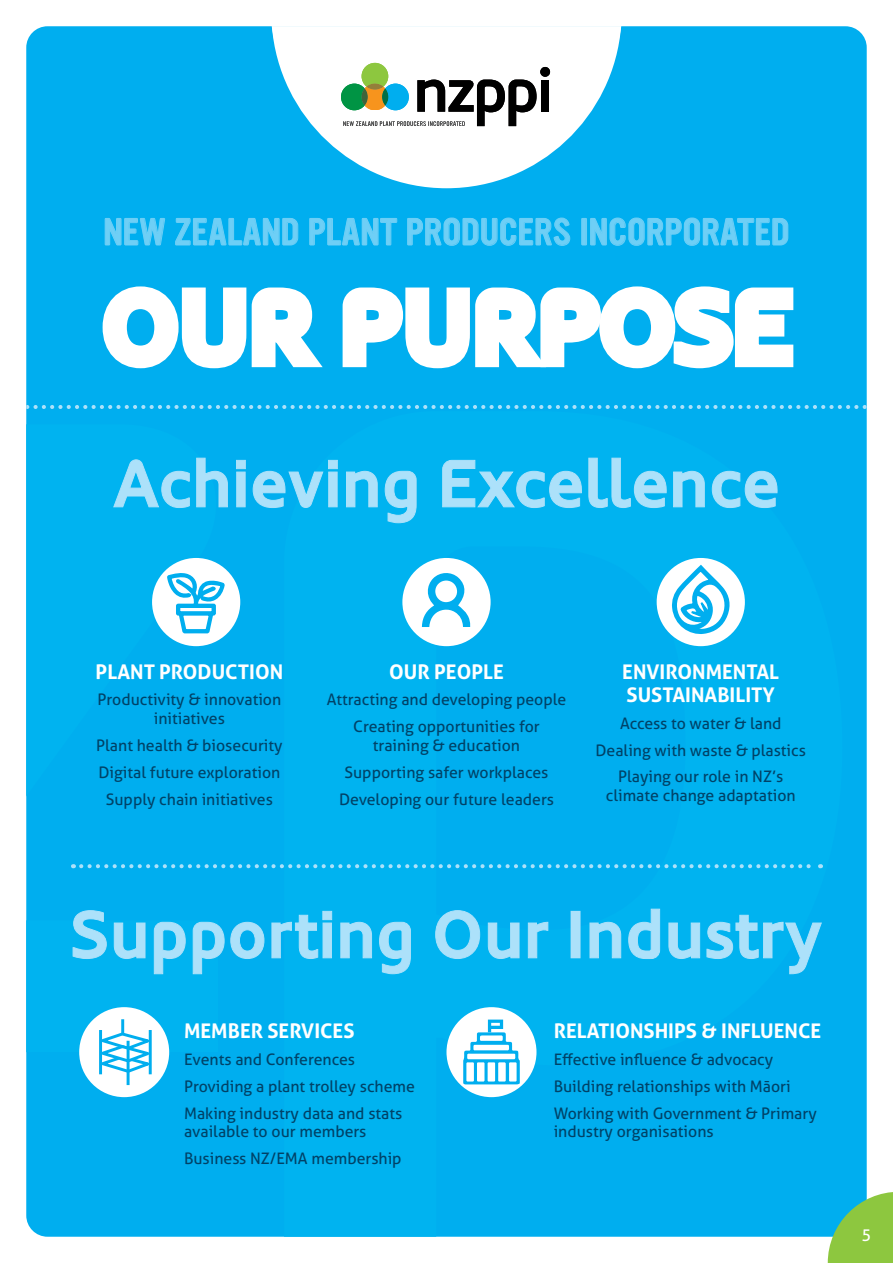
<style>
.page{position:relative;width:893px;height:1263px;background:#fff}
.page>*{position:absolute;margin:0;border:0;box-sizing:border-box;transform-origin:0 0}
.t1{font:700 98.7px "Oblik";letter-spacing:-.005em;color:#fff}
.t2{font:700 66.3px "Oblik";color:#ace1fa}
.t3{font:33.15px "Ultramagnetic";color:#6ecff6}
.t4{font:700 20.25px/23.1px "Aller";color:#fff}
.t5{font:16.5px "Aller";color:#fff}
.t6{font:15.9px/27px "Aller";color:#004267;text-align:center}
</style>
<div class="page">
<div style="left:26px;top:26px;width:841px;height:1211px;background:#00aeef"></div>
<div style="left:284px;top:411px;width:558px;height:826px;background:#00b3f0"></div>
<div style="left:26px;top:424px;width:215px;height:628px;background:#00aeef"></div>
<div style="left:446px;top:1007px;width:90px;height:90px;background:#fff;border-radius:50%"></div>
<svg style="left:463px;top:1019px;width:57px;height:65px"></svg>
<div style="left:79px;top:1007px;width:90px;height:90px;background:#fff;border-radius:50%"></div>
<hr style="left:121px;top:1019px;width:3px;height:44px;background:#00aeef">
<svg style="left:99px;top:1022px;width:53px;height:52px"></svg>
<hr style="left:127px;top:1041px;width:3px;height:44px;background:#00aeef">
<svg style="left:73px;top:910px;width:34px;height:49px"></svg>
<svg style="left:114px;top:923px;width:31px;height:36px"></svg>
<svg style="left:154px;top:922px;width:32px;height:52px"></svg>
<svg style="left:193px;top:922px;width:71px;height:52px"></svg>
<svg style="left:271px;top:911px;width:61px;height:48px"></svg>
<svg style="left:340px;top:922px;width:32px;height:36px"></svg>
<svg style="left:379px;top:922px;width:32px;height:52px"></svg>
<svg style="left:435px;top:910px;width:45px;height:49px"></svg>
<svg style="left:488px;top:923px;width:31px;height:36px"></svg>
<svg style="left:528px;top:922px;width:20px;height:36px"></svg>
<svg style="left:590px;top:922px;width:31px;height:36px"></svg>
<svg style="left:628px;top:909px;width:32px;height:50px"></svg>
<svg style="left:668px;top:923px;width:32px;height:36px"></svg>
<svg style="left:706px;top:915px;width:116px;height:59px"></svg>
<svg style="left:113px;top:459px;width:77px;height:49px"></svg>
<svg style="left:196px;top:458px;width:32px;height:49px"></svg>
<svg style="left:236px;top:460px;width:10px;height:47px"></svg>
<svg style="left:253px;top:460px;width:85px;height:48px"></svg>
<svg style="left:346px;top:471px;width:32px;height:36px"></svg>
<svg style="left:385px;top:471px;width:32px;height:52px"></svg>
<svg style="left:442px;top:460px;width:140px;height:48px"></svg>
<svg style="left:588px;top:458px;width:79px;height:50px"></svg>
<svg style="left:673px;top:471px;width:32px;height:36px"></svg>
<svg style="left:712px;top:471px;width:66px;height:37px"></svg>
<svg style="left:97px;top:281px;width:702px;height:92px"></svg>
<svg style="left:104px;top:218px;width:61px;height:28px"></svg>
<svg style="left:175px;top:218px;width:123px;height:28px"></svg>
<svg style="left:309px;top:218px;width:88px;height:28px"></svg>
<svg style="left:407px;top:217px;width:163px;height:29px"></svg>
<div style="left:582px;top:218px;width:4px;height:27px;border:1px solid #6ecff6"></div>
<svg style="left:590px;top:217px;width:198px;height:29px"></svg>
<svg style="left:26px;top:405px;width:841px;height:4px"></svg>
<svg style="left:81px;top:864px;width:740px;height:4px"></svg>
<div style="left:657px;top:558px;width:88px;height:88px;background:#fff;border-radius:50%"></div>
<svg style="left:670px;top:563px;width:61px;height:96px"></svg>
<div style="left:402px;top:558px;width:89px;height:88px;background:#fff;border-radius:50%"></div>
<svg style="left:421px;top:573px;width:50px;height:54px"></svg>
<div style="left:152px;top:558px;width:88px;height:88px;background:#fff;border-radius:50%"></div>
<svg style="left:165px;top:573px;width:60px;height:61px"></svg>
<svg style="left:272px;top:26px;width:349px;height:162px"></svg>
<div style="left:541px;top:80px;width:8px;height:32px;background:#000"></div>
<div style="left:540px;top:67px;width:10px;height:10px;background:#000;border-radius:50%"></div>
<svg style="left:341px;top:63px;width:196px;height:63px"></svg>
<div style="left:362px;top:88px;width:6px;height:17px;background:#40643b;border-radius:50%"></div>
<svg style="left:828px;top:1192px;width:65px;height:71px"></svg>
<h3 class="t3" style="left:103px;top:208px;width:688px">NEW ZEALAND PLANT PRODUCERS INCORPORATED</h3>
<h1 class="t1" style="left:102px;top:271px;width:691px">OUR PURPOSE</h1>
<h2 class="t2" style="left:113px;top:445px;width:668px">Achieving Excellence</h2>
<p class="t4" style="left:96px;top:660px;width:189px">PLANT PRODUCTION</p>
<p class="t6" style="left:98px;top:690px;width:185px;line-height:18.8px">Productivity &amp; innovation initiatives</p>
<p class="t6" style="left:96px;top:732px;width:188px">Plant health &amp; biosecurity<br>Digital future exploration<br>Supply chain initiatives</p>
<p class="t4" style="left:389px;top:660px;width:116px">OUR PEOPLE</p>
<p class="t6" style="left:327px;top:686px;width:241px">Attracting and developing people<br>Creating opportunities for</p>
<p class="t6" style="left:339px;top:732px;width:216px">training &amp; education<br>Supporting safer workplaces<br>Developing our future leaders</p>
<p class="t4" style="left:622px;top:660px;width:158px">ENVIRONMENTAL<br>SUSTAINABILITY</p>
<p class="t6" style="left:595px;top:709px;width:212px">Access to water &amp; land<br>Dealing with waste &amp; plastics<br>Playing our role in NZ’s</p>
<p class="t6" style="left:606px;top:782px;width:191px">climate change adaptation</p>
<h2 class="t2" style="left:70px;top:896px;width:754px">Supporting Our Industry</h2>
<p class="t4" style="left:184px;top:1019px;width:172px">MEMBER SERVICES</p>
<p class="t6" style="left:184px;top:1045px;width:232px;text-align:left">Events and Conferences<br>Providing a plant trolley scheme<br>Making industry data and stats</p>
<p class="t6" style="left:184px;top:1118px;width:219px;text-align:left">available to our members<br>Business NZ/EMA membership</p>
<p class="t4" style="left:554px;top:1019px;width:269px">RELATIONSHIPS &amp; INFLUENCE</p>
<p class="t6" style="left:554px;top:1045px;width:265px;text-align:left">Effective influence &amp; advocacy<br>Building relationships with Māori<br>Working with Government &amp; Primary</p>
<p class="t6" style="left:554px;top:1118px;width:162px">industry organisations</p>
<p class="t5" style="left:861px;top:1224px;width:11px">5</p>
</div>
